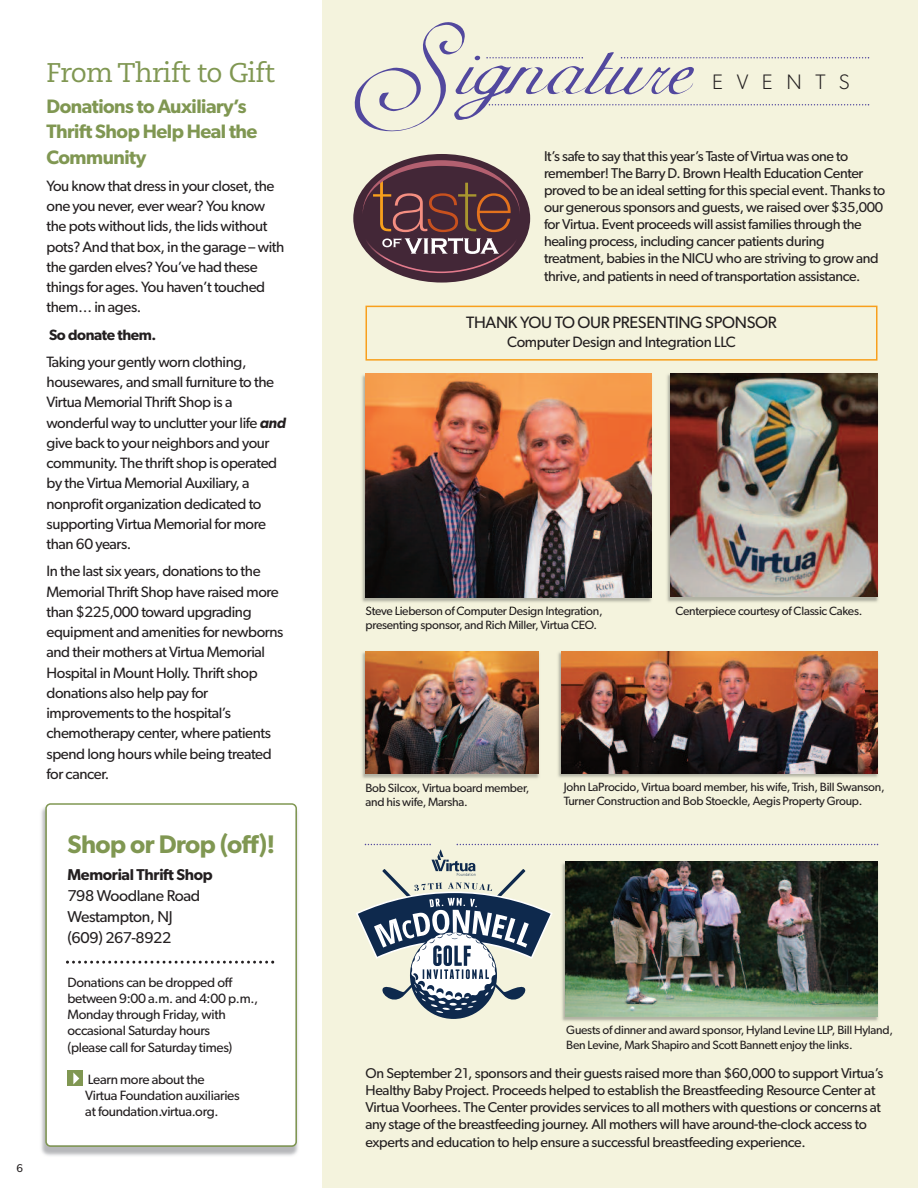
<style>
.page{position:relative;width:918px;height:1188px;background:#fff}
.page>*{position:absolute;margin:0;border:0;box-sizing:border-box;transform-origin:0 0}
.t1{font:136.5px "Adine Kirnberg Script";color:#52489e;scale:1.1 1}
.t2{font:27px "Caecilia LT Std";letter-spacing:-.025em;color:#809752}
.t3{font:600 25.5px "Gibson";letter-spacing:-.02em;color:#809752}
.t4{font:300 21px "Gibson";letter-spacing:.65em;color:#231f20}
.t5{font:600 19.5px/25.5px "Gibson";letter-spacing:-.025em;color:#809752}
.t6{font:16.5px "Gibson";letter-spacing:-.02em;color:#231f20}
.t7{font:15.75px/21px "Gibson";letter-spacing:-.02em;color:#231f20}
.t8{font:600 15.75px "Gibson";letter-spacing:-.02em;color:#231f20}
.t9{font:15px/20.2px "Gibson";letter-spacing:-.025em;color:#231f20}
.t10{font:600 15px "Gibson";letter-spacing:-.025em;color:#231f20}
.t11{font:14.25px/17.2px "Gibson";letter-spacing:-.025em;color:#231f20}
.t12{font:13.5px/16.2px "Gibson";letter-spacing:-.02em;color:#231f20}
.t13{font:12px/14.4px "Gibson";letter-spacing:-.02em;color:#231f20}
.t14{font:11.25px "Gibson";color:#231f20}
.s1{font-weight:600;font-style:italic}
</style>
<div class="page">
<div style="left:323px;top:0;width:595px;height:1188px;background:#f4f3dd"></div>
<img style="left:41px;top:807px;width:257px;height:349px">
<svg style="left:45px;top:803px;width:252px;height:344px"></svg>
<div style="left:68px;top:1070px;width:15px;height:16px;background:#809752"></div>
<svg style="left:73px;top:1073px;width:6px;height:11px"></svg>
<img style="left:562px;top:1013px;width:316px;height:8px">
<img style="left:667px;top:373px;width:211px;height:229px">
<img style="left:671px;top:374px;width:207px;height:223px">
<img style="left:558px;top:652px;width:320px;height:126px">
<img style="left:561px;top:651px;width:317px;height:122px">
<img style="left:362px;top:651px;width:177px;height:128px">
<img style="left:366px;top:651px;width:172px;height:122px">
<img style="left:362px;top:373px;width:290px;height:235px">
<img style="left:366px;top:607px;width:76px;height:1px">
<img style="left:366px;top:374px;width:285px;height:223px">
<div style="left:410px;top:932px;width:87px;height:87px;background:#0e294d;border-radius:50%"></div>
<svg style="left:66px;top:961px;width:208px;height:3px"></svg>
<div style="left:353px;top:154px;width:177px;height:129px;background:#432737;border-radius:50%"></div>
<svg style="left:363px;top:160px;width:157px;height:113px"></svg>
<img style="left:356px;top:844px;width:522px;height:169px">
<div style="left:366px;top:306px;width:512px;height:55px;border:2px solid #f89f1c"></div>
<svg style="left:486px;top:57px;width:383px;height:49px"></svg>
<p class="t14" style="left:17px;top:1164px;width:8px">6</p>
<h2 class="t2" style="left:46px;top:61px;width:230px">From Thrift to Gift</h2>
<h3 class="t5" style="left:46px;top:95px;width:213px">donations to auxiliary’s<br>Thrift Shop Help Heal the<br>Community</h3>
<p class="t9" style="left:46px;top:177px;width:239px">You know that dress in your closet, the one you never, ever wear? You know the pots without lids, the lids without pots? And that box, in the garage – with the garden elves? You’ve had these things for ages. You haven’t touched them… in ages.</p>
<p class="t10" style="left:49px;top:329px;width:109px">So donate them.</p>
<p class="t9" style="left:47px;top:353px;width:241px">Taking your gently worn clothing, housewares, and small furniture to the Virtua Memorial Thrift Shop is a wonderful way to unclutter your life <span class="s1">and </span>give back to your neighbors and your community. The thrift shop is operated by the Virtua Memorial Auxiliary, a nonprofit organization dedicated to supporting Virtua Memorial for more than 60 years.</p>
<p class="t9" style="left:47px;top:563px;width:238px">In the last six years, donations to the Memorial Thrift Shop have raised more than $225,000 toward upgrading equipment and amenities for newborns and their mothers at Virtua Memorial Hospital in Mount Holly. Thrift shop donations also help pay for improvements to the hospital’s chemotherapy center, where patients spend long hours while being treated for cancer.</p>
<h1 class="t1" style="left:459px;top:7px;width:214px">ignature</h1>
<h3 class="t4" style="left:712px;top:74px;width:139px">EVENTS</h3>
<p class="t11" style="left:544px;top:148px;width:343px">It’s safe to say that this year’s Taste of Virtua was one to remember! The Barry D. Brown Health Education Center proved to be an ideal setting for this special event. Thanks to our generous sponsors and guests, we raised over $35,000 for Virtua. Event proceeds will assist families through the healing process, including cancer patients during treatment, babies in the NICU who are striving to grow and thrive, and patients in need of transportation assistance.</p>
<p class="t6" style="left:466px;top:317px;width:312px">THANK YOU TO OUR PRESENTING SPONSOR</p>
<p class="t9" style="left:507px;top:333px;width:230px">Computer Design and Integration LLC</p>
<p class="t13" style="left:366px;top:605px;width:239px">Steve Lieberson of Computer Design Integration,</p>
<p class="t13" style="left:676px;top:605px;width:188px">Centerpiece courtesy of Classic Cakes.</p>
<p class="t13" style="left:366px;top:619px;width:233px">presenting sponsor, and Rich Miller, Virtua CEO.</p>
<p class="t13" style="left:366px;top:782px;width:165px">Bob Silcox, Virtua board member, and his wife, Marsha.</p>
<p class="t13" style="left:564px;top:781px;width:322px">John LaProcido, Virtua board member, his wife, Trish, Bill Swanson,<br>Turner Construction and Bob Stoeckle, Aegis Property Group.</p>
<h3 class="t3" style="left:68px;top:835px;width:209px">Shop or drop (off)!</h3>
<p class="t8" style="left:68px;top:869px;width:147px">Memorial Thrift Shop</p>
<p class="t7" style="left:68px;top:886px;width:134px">798 Woodlane Road<br>Westampton, NJ (609) 267-8922</p>
<p class="t12" style="left:67px;top:975px;width:192px">Donations can be dropped off between 9:00 a.m. and 4:00 p.m.,<br>Monday through Friday, with occasional Saturday hours<br>(please call for Saturday times)</p>
<p class="t12" style="left:85px;top:1072px;width:156px">Learn more about the<br>Virtua Foundation auxiliaries at foundation.virtua.org.</p>
<p class="t11" style="left:366px;top:1066px;width:519px">On September 21, sponsors and their guests raised more than $60,000 to support Virtua’s Healthy Baby Project. Proceeds helped to establish the Breastfeeding Resource Center at Virtua Voorhees. The Center provides services to all mothers with questions or concerns at any stage of the breastfeeding journey. All mothers will have around-the-clock access to experts and education to help ensure a successful breastfeeding experience.</p>
<p class="t13" style="left:566px;top:1024px;width:328px">Guests of dinner and award sponsor, Hyland Levine LLP, Bill Hyland,<br>Ben Levine, Mark Shapiro and Scott Bannett enjoy the links.</p>
</div>
